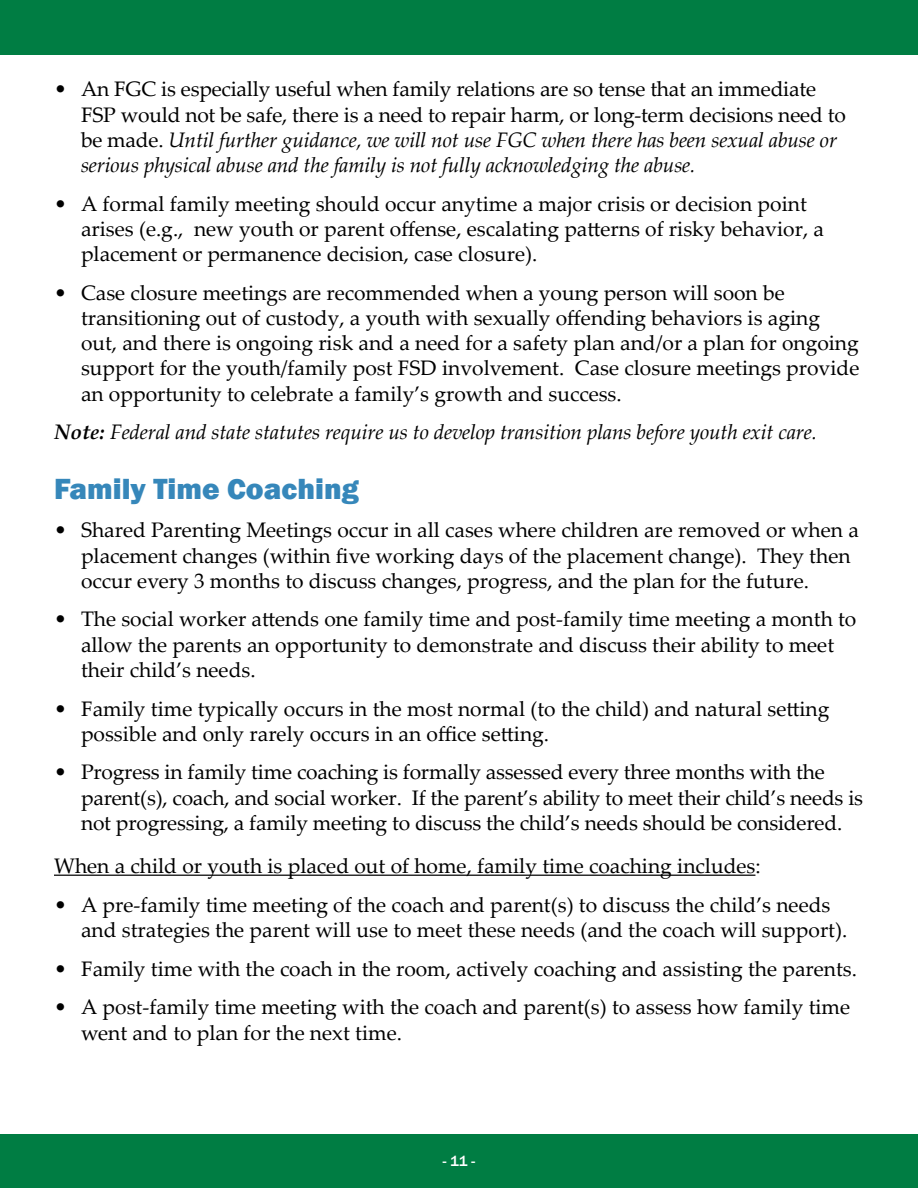
<style>
.page{position:relative;width:918px;height:1188px;background:#fff}
.page>*{position:absolute;margin:0;border:0;box-sizing:border-box;transform-origin:0 0}
.t1{font:800 30px "Franklin Gothic";color:#3687ba}
.t2{font:21px/25.2px "Palatino Linotype";color:#000}
.t3{font:italic 21px "Palatino Linotype";letter-spacing:-.01em;color:#000}
.t4{font:500 15px "Franklin Gothic";color:#fff}
.s1{font-style:italic}
.s2{font-weight:700}
</style>
<div class="page">
<div style="left:0;top:1134px;width:918px;height:54px;background:#007d43"></div>
<div style="left:0;top:0;width:918px;height:55px;background:#007d43"></div>
<hr style="left:54px;top:875px;width:701px;height:1px;background:#000">
<p class="t2" style="left:81px;top:76px;width:766px;text-indent:-27px">• An FGC is especially useful when family relations are so tense that an immediate FSP would not be safe, there is a need to repair harm, or long-term decisions need to be made. <span class="s1">Until further guidance, we will not use FGC when there has been sexual abuse or serious physical abuse and the family is not fully acknowledging the abuse.</span></p>
<p class="t2" style="left:81px;top:190px;width:745px;text-indent:-27px">• A formal family meeting should occur anytime a major crisis or decision point arises (e.g., new youth or parent offense, escalating patterns of risky behavior, a placement or permanence decision, case closure).</p>
<p class="t2" style="left:81px;top:279px;width:780px;text-indent:-27px">• Case closure meetings are recommended when a young person will soon be transitioning out of custody, a youth with sexually offending behaviors is aging out, and there is ongoing risk and a need for a safety plan and/or a plan for ongoing support for the youth/family post FSD involvement. Case closure meetings provide an opportunity to celebrate a family’s growth and success.</p>
<p class="t3" style="left:54px;top:417px;width:765px"><span class="s2">Note:</span> Federal and state statutes require us to develop transition plans before youth exit care.</p>
<h1 class="t1" style="left:54px;top:469px;width:306px">Family Time Coaching</h1>
<p class="t2" style="left:81px;top:517px;width:779px;text-indent:-27px">• Shared Parenting Meetings occur in all cases where children are removed or when a placement changes (within five working days of the placement change). They then occur every 3 months to discuss changes, progress, and the plan for the future.</p>
<p class="t2" style="left:81px;top:606px;width:777px;text-indent:-27px">• The social worker attends one family time and post-family time meeting a month to allow the parents an opportunity to demonstrate and discuss their ability to meet their child’s needs.</p>
<p class="t2" style="left:81px;top:695px;width:750px;text-indent:-27px">• Family time typically occurs in the most normal (to the child) and natural setting possible and only rarely occurs in an office setting.</p>
<p class="t2" style="left:81px;top:759px;width:784px;text-indent:-27px">• Progress in family time coaching is formally assessed every three months with the parent(s), coach, and social worker. If the parent’s ability to meet their child’s needs is not progressing, a family meeting to discuss the child’s needs should be considered.</p>
<p class="t2" style="left:54px;top:853px;width:708px">When a child or youth is placed out of home, family time coaching includes:</p>
<p class="t2" style="left:81px;top:891px;width:768px;text-indent:-27px">• A pre-family time meeting of the coach and parent(s) to discuss the child’s needs and strategies the parent will use to meet these needs (and the coach will support).</p>
<p class="t2" style="left:54px;top:955px;width:805px">• Family time with the coach in the room, actively coaching and assisting the parents.</p>
<p class="t2" style="left:81px;top:994px;width:771px;text-indent:-27px">• A post-family time meeting with the coach and parent(s) to assess how family time went and to plan for the next time.</p>
<p class="t4" style="left:443px;top:1152px;width:34px">- 11 -</p>
</div>
